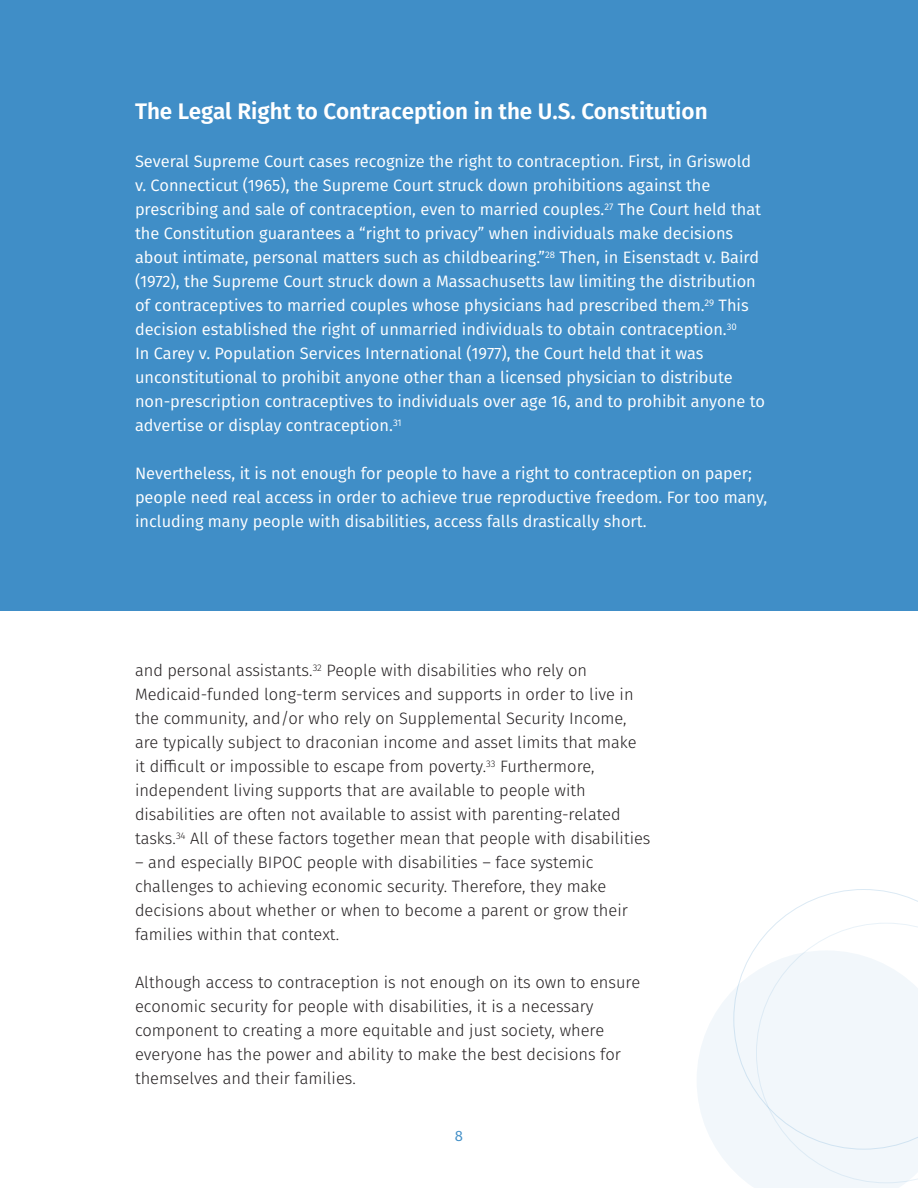
<style>
.page{position:relative;width:918px;height:1188px;background:#fff}
.page>*{position:absolute;margin:0;border:0;box-sizing:border-box;transform-origin:0 0}
.Body_Text{font:600 22.5px "Fira Sans";color:#fff}
.Body_Text-2{font:16.5px/24px "Fira Sans";color:#fff}
.Body_Text-3{font:300 16.5px/24px "Fira Sans";color:#231f20}
.t1{font:15px "Fira Sans";color:#408ec7}
</style>
<div class="page">
<svg style="left:697px;top:991px;width:208px;height:197px;fill:#f2f7fb"></svg>
<div style="left:756px;top:1150px;width:162px;height:33px;background:#f2f7fb"></div>
<svg style="left:733px;top:889px;width:185px;height:261px"></svg>
<div style="left:0;top:0;width:918px;height:610px;background:#408ec7"></div>
<p class="Body_Text" style="left:135px;top:93px;width:574px">The Legal Right to Contraception in the U.S. Constitution</p>
<p class="Body_Text-2" style="left:135px;top:149px;width:631px">Several Supreme Court cases recognize the right to contraception. First, in Griswold v. Connecticut (1965), the Supreme Court struck down prohibitions against the prescribing and sale of contraception, even to married couples.<sup>27</sup> The Court held that the Constitution guarantees a “right to privacy” when individuals make decisions about intimate, personal matters such as childbearing.”<sup>28</sup> Then, in Eisenstadt v. Baird (1972), the Supreme Court struck down a Massachusetts law limiting the distribution of contraceptives to married couples whose physicians had prescribed them.<sup>29</sup> This decision established the right of unmarried individuals to obtain contraception.<sup>30<br></sup>In Carey v. Population Services International (1977), the Court held that it was unconstitutional to prohibit anyone other than a licensed physician to distribute non-prescription contraceptives to individuals over age 16, and to prohibit anyone to advertise or display contraception.<sup>31</sup></p>
<p class="Body_Text-2" style="left:135px;top:461px;width:634px">Nevertheless, it is not enough for people to have a right to contraception on paper; people need real access in order to achieve true reproductive freedom. For too many, including many people with disabilities, access falls drastically short.</p>
<p class="Body_Text-3" style="left:135px;top:658px;width:517px">and personal assistants.<sup>32</sup> People with disabilities who rely on Medicaid-funded long-term services and supports in order to live in the community, and/or who rely on Supplemental Security Income, are typically subject to draconian income and asset limits that make it difficult or impossible to escape from poverty.<sup>33</sup> Furthermore, independent living supports that are available to people with disabilities are often not available to assist with parenting-related tasks.<sup>34</sup> All of these factors together mean that people with disabilities</p>
<p class="Body_Text-3" style="left:135px;top:850px;width:494px">– and especially BIPOC people with disabilities – face systemic challenges to achieving economic security. Therefore, they make decisions about whether or when to become a parent or grow their families within that context.</p>
<p class="Body_Text-3" style="left:135px;top:970px;width:507px">Although access to contraception is not enough on its own to ensure economic security for people with disabilities, it is a necessary component to creating a more equitable and just society, where everyone has the power and ability to make the best decisions for themselves and their families.</p>
<p class="t1" style="left:455px;top:1125px;width:10px">8</p>
</div>
